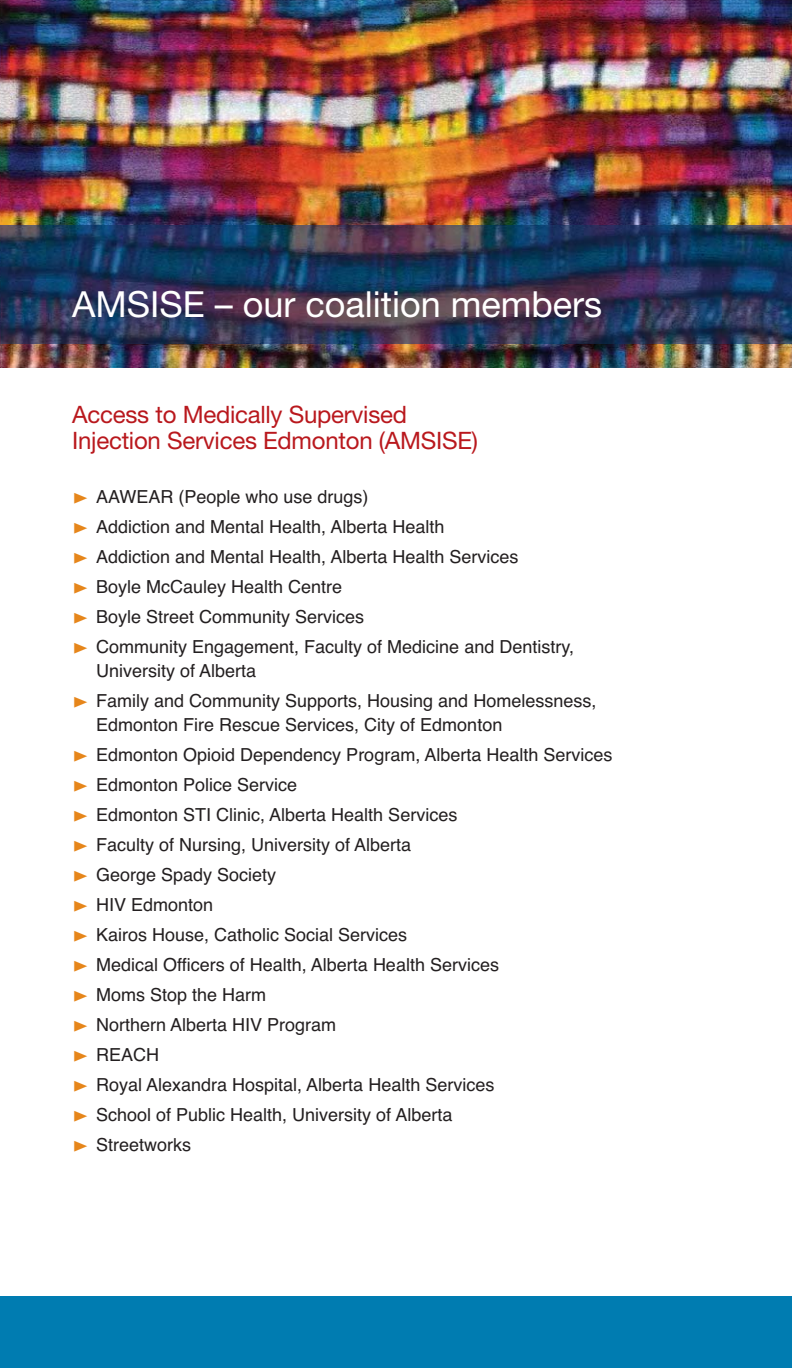
<style>
.page{position:relative;width:792px;height:1368px;background:#fff}
.page>*{position:absolute;margin:0;border:0;box-sizing:border-box;transform-origin:0 0}
.t1{font:36px "Helvetica Neue";color:#fff}
.t2{font:24px/26px "Helvetica Neue";letter-spacing:-.01em;color:#b9181d}
.t3{font:18px/30px "Helvetica";color:#231f20}
.s1{font-family:"Zeal";font-size:16px;color:#e6861b}
</style>
<div class="page">
<hr style="left:791px;top:792px;width:1px;height:504px;background:#f8c703">
<img style="left:0;top:0;width:791px;height:368px">
<img style="left:791px;top:0;width:1px;height:368px">
<div style="left:0;top:1296px;width:792px;height:72px;background:#007cb1"></div>
<img style="left:0;top:226px;width:792px;height:118px">
<h1 class="t1" style="left:72px;top:291px;width:532px">AMSISE – our coalition members</h1>
<h2 class="t2" style="left:72px;top:404px;width:407px">Access to Medically Supervised<br>Injection Services Edmonton (AMSISE)</h2>
<p class="t3" style="left:72px;top:483px;width:503px"><span class="s1">®</span> AAWEAR (People who use drugs)<br><span class="s1">®</span> Addiction and Mental Health, Alberta Health<br><span class="s1">®</span> Addiction and Mental Health, Alberta Health Services<br><span class="s1">®</span> Boyle McCauley Health Centre<br><span class="s1">®</span> Boyle Street Community Services<br><span class="s1">®</span> Community Engagement, Faculty of Medicine and Dentistry,</p>
<p class="t3" style="left:72px;top:657px;width:526px;text-indent:24px">University of Alberta<br><span class="s1">®</span> Family and Community Supports, Housing and Homelessness,</p>
<p class="t3" style="left:72px;top:711px;width:542px;text-indent:24px">Edmonton Fire Rescue Services, City of Edmonton<br><span class="s1">®</span> Edmonton Opioid Dependency Program, Alberta Health Services <span class="s1">®</span> Edmonton Police Service<br><span class="s1">®</span> Edmonton STI Clinic, Alberta Health Services<br><span class="s1">®</span> Faculty of Nursing, University of Alberta<br><span class="s1">®</span> George Spady Society<br><span class="s1">®</span> HIV Edmonton<br><span class="s1">®</span> Kairos House, Catholic Social Services<br><span class="s1">®</span> Medical Officers of Health, Alberta Health Services<br><span class="s1">®</span> Moms Stop the Harm<br><span class="s1">®</span> Northern Alberta HIV Program<br><span class="s1">®</span> REACH<br><span class="s1">®</span> Royal Alexandra Hospital, Alberta Health Services<br><span class="s1">®</span> School of Public Health, University of Alberta<br><span class="s1">®</span> Streetworks</p>
</div>
